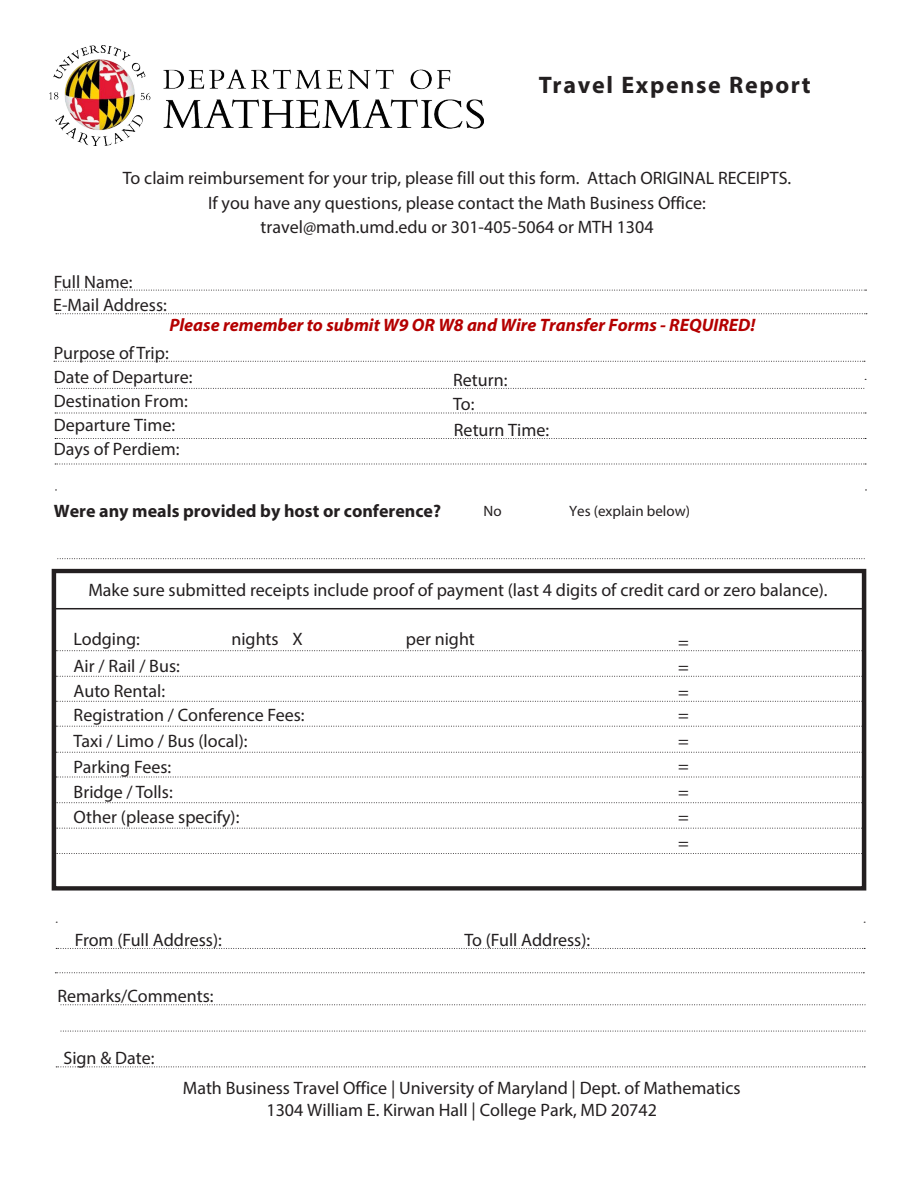
<style>
.page{position:relative;width:918px;height:1188px;background:#fff}
.page>*{position:absolute;margin:0;border:0;box-sizing:border-box;transform-origin:0 0}
.t1{font:700 24px "Myriad Pro";letter-spacing:.07em;color:#231f20}
.t2{font:18px/24px "Myriad Pro";color:#231f20;text-align:center}
.t3{font:italic 700 18px "Myriad Pro";color:#b40000}
.t4{font:700 18px "Myriad Pro";color:#231f20}
.t5{font:15px "Myriad Pro";color:#231f20}
</style>
<div class="page">
<div style="left:52px;top:569px;width:814px;height:322px;border:4px solid #231f20"></div>
<hr style="left:54px;top:608px;width:810px;height:1px;background:#231f20">
<svg style="left:56px;top:290px;width:811px;height:1px"></svg>
<svg style="left:56px;top:313px;width:811px;height:1px"></svg>
<svg style="left:54px;top:361px;width:811px;height:1px"></svg>
<svg style="left:57px;top:388px;width:807px;height:1px"></svg>
<svg style="left:55px;top:413px;width:811px;height:1px"></svg>
<svg style="left:55px;top:438px;width:811px;height:1px"></svg>
<svg style="left:55px;top:464px;width:811px;height:1px"></svg>
<svg style="left:58px;top:558px;width:806px;height:1px"></svg>
<svg style="left:56px;top:650px;width:808px;height:1px"></svg>
<svg style="left:56px;top:676px;width:808px;height:1px"></svg>
<svg style="left:56px;top:701px;width:808px;height:1px"></svg>
<svg style="left:56px;top:726px;width:808px;height:1px"></svg>
<svg style="left:56px;top:752px;width:809px;height:1px"></svg>
<svg style="left:56px;top:777px;width:809px;height:1px"></svg>
<svg style="left:55px;top:802px;width:809px;height:1px"></svg>
<svg style="left:55px;top:828px;width:809px;height:1px"></svg>
<svg style="left:55px;top:853px;width:809px;height:1px"></svg>
<svg style="left:56px;top:948px;width:809px;height:1px"></svg>
<svg style="left:55px;top:972px;width:809px;height:1px"></svg>
<svg style="left:56px;top:1067px;width:809px;height:1px"></svg>
<img style="left:50px;top:46px;width:434px;height:99px">
<svg style="left:61px;top:1004px;width:804px;height:1px"></svg>
<svg style="left:61px;top:1031px;width:804px;height:1px"></svg>
<p class="t1" style="left:539px;top:70px;width:273px">Travel Expense Report</p>
<p class="t2" style="left:123px;top:165px;width:670px;line-height:24.8px">To claim reimbursement for your trip, please fill out this form. Attach ORIGINAL RECEIPTS.<br>If you have any questions, please contact the Math Business Office: travel@math.umd.edu or 301-405-5064 or MTH 1304</p>
<p class="t2" style="left:54px;top:270px;width:80px">Full Name:</p>
<p class="t2" style="left:53px;top:293px;width:115px">E-Mail Address:</p>
<p class="t3" style="left:169px;top:313px;width:587px">Please remember to submit W9 OR W8 and Wire Transfer Forms - REQUIRED!</p>
<p class="t2" style="left:54px;top:341px;width:140px;text-align:left">Purpose of Trip:<br>Date of Departure:<br>Destination From:<br>Departure Time:<br>Days of Perdiem:</p>
<p class="t2" style="left:453px;top:368px;width:56px">Return:</p>
<p class="t2" style="left:453px;top:392px;width:23px">To:</p>
<p class="t2" style="left:454px;top:418px;width:97px">Return Time:</p>
<p class="t4" style="left:54px;top:499px;width:389px">Were any meals provided by host or conference?</p>
<p class="t5" style="left:484px;top:502px;width:20px">No</p>
<p class="t5" style="left:569px;top:502px;width:122px">Yes (explain below)</p>
<p class="t2" style="left:88px;top:577px;width:741px">Make sure submitted receipts include proof of payment (last 4 digits of credit card or zero balance).</p>
<p class="t2" style="left:74px;top:627px;width:68px">Lodging:</p>
<p class="t2" style="left:231px;top:627px;width:49px">nights</p>
<p class="t2" style="left:292px;top:627px;width:12px">X</p>
<p class="t2" style="left:406px;top:627px;width:71px">per night</p>
<p class="t2" style="left:678px;top:630px;width:12px">=</p>
<p class="t2" style="left:74px;top:654px;width:108px">Air / Rail / Bus:</p>
<p class="t2" style="left:678px;top:655px;width:12px">=</p>
<p class="t2" style="left:74px;top:679px;width:93px">Auto Rental:</p>
<p class="t2" style="left:678px;top:680px;width:12px">=</p>
<p class="t2" style="left:74px;top:703px;width:233px">Registration / Conference Fees:</p>
<p class="t2" style="left:678px;top:703px;width:12px">=</p>
<p class="t2" style="left:74px;top:729px;width:175px">Taxi / Limo / Bus (local):</p>
<p class="t2" style="left:678px;top:729px;width:12px">=</p>
<p class="t2" style="left:74px;top:754px;width:99px">Parking Fees:</p>
<p class="t2" style="left:678px;top:754px;width:12px">=</p>
<p class="t2" style="left:74px;top:780px;width:101px">Bridge / Tolls:</p>
<p class="t2" style="left:678px;top:779px;width:12px">=</p>
<p class="t2" style="left:74px;top:805px;width:167px">Other (please specify):</p>
<p class="t2" style="left:678px;top:805px;width:12px">=</p>
<p class="t2" style="left:678px;top:830px;width:12px">=</p>
<p class="t2" style="left:75px;top:927px;width:149px">From (Full Address):</p>
<p class="t2" style="left:464px;top:928px;width:127px">To (Full Address):</p>
<p class="t2" style="left:57px;top:984px;width:158px">Remarks/Comments:</p>
<p class="t2" style="left:63px;top:1045px;width:93px">Sign &amp; Date:</p>
<p class="t2" style="left:183px;top:1077px;width:559px;line-height:21.6px">Math Business Travel Office | University of Maryland | Dept. of Mathematics<br>1304 William E. Kirwan Hall | College Park, MD 20742</p>
</div>
